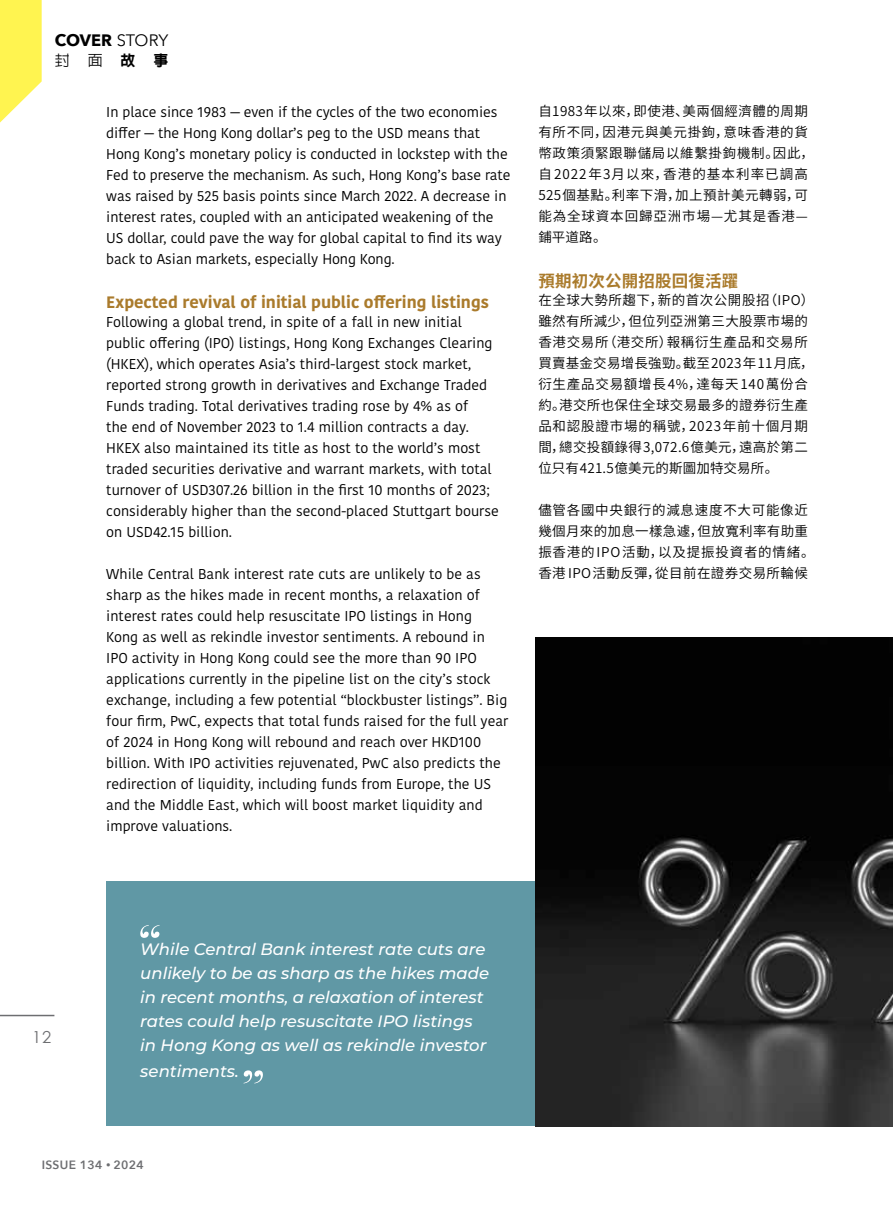
<style>
.page{position:relative;width:893px;height:1212px;background:#fff}
.page>*{position:absolute;margin:0;border:0;box-sizing:border-box;transform-origin:0 0}
.t1{font:italic 500 16.5px/24px "Montserrat";color:#fff}
.t2{font:700 16.5px "Kohinoor Bangla";color:#aa7b2c}
.t3{font:700 16.5px "Source Han Sans CN";letter-spacing:.01em;color:#aa7b2c}
.t4{font:700 16.5px "Avenir Next";letter-spacing:-.005em;color:#000}
.t5{font:16.5px "Century Gothic";color:#6d6e71}
.t6{font:500 15px "AR Hei B5";color:#000}
.t7{font:14.25px/21px "Kohinoor Bangla";color:#000}
.t8{font:13.5px/21px "Source Han Sans CN";letter-spacing:.05em;color:#000}
.t9{font:13.5px/21px "Source Han Sans CN";letter-spacing:.025em;color:#000}
.t10{font:600 12px "Avenir Next";letter-spacing:.03em;color:#6d6e71}
.s1{font-weight:400}
.s2{font-weight:800}
.s3{font-size:9px}
</style>
<div class="page">
<hr style="left:0;top:1015px;width:54px;height:1px;background:#6d6e71">
<svg style="left:0;top:0;width:42px;height:123px"></svg>
<div style="left:106px;top:881px;width:430px;height:245px;background:#6098a5"></div>
<svg style="left:140px;top:925px;width:20px;height:13px"></svg>
<svg style="left:243px;top:1070px;width:20px;height:13px"></svg>
<img style="left:536px;top:638px;width:357px;height:488px">
<p class="t4" style="left:55px;top:26px;width:115px">COVER <span class="s1">STORY</span></p>
<p class="t6" style="left:55px;top:53px;width:115px">封面<span class="s2">故事</span></p>
<p class="t7" style="left:106px;top:101px;width:406px">In place since 1983 — even if the cycles of the two economies differ — the Hong Kong dollar’s peg to the USD means that Hong Kong’s monetary policy is conducted in lockstep with the Fed to preserve the mechanism. As such, Hong Kong’s base rate was raised by 525 basis points since March 2022. A decrease in interest rates, coupled with an anticipated weakening of the US dollar, could pave the way for global capital to find its way back to Asian markets, especially Hong Kong.</p>
<p class="t2" style="left:106px;top:288px;width:384px">Expected revival of initial public offering listings</p>
<p class="t7" style="left:106px;top:311px;width:394px">Following a global trend, in spite of a fall in new initial public offering (IPO) listings, Hong Kong Exchanges Clearing (HKEX), which operates Asia’s third-largest stock market, reported strong growth in derivatives and Exchange Traded Funds trading. Total derivatives trading rose by 4% as of<br>the end of November 2023 to 1.4 million contracts a day.<br>HKEX also maintained its title as host to the world’s most traded securities derivative and warrant markets, with total turnover of USD307.26 billion in the first 10 months of 2023; considerably higher than the second-placed Stuttgart bourse on USD42.15 billion.</p>
<p class="t7" style="left:106px;top:563px;width:403px">While Central Bank interest rate cuts are unlikely to be as sharp as the hikes made in recent months, a relaxation of interest rates could help resuscitate IPO listings in Hong<br>Kong as well as rekindle investor sentiments. A rebound in IPO activity in Hong Kong could see the more than 90 IPO applications currently in the pipeline list on the city’s stock exchange, including a few potential “blockbuster listings”. Big four firm, PwC, expects that total funds raised for the full year of 2024 in Hong Kong will rebound and reach over HKD100 billion. With IPO activities rejuvenated, PwC also predicts the redirection of liquidity, including funds from Europe, the US and the Middle East, which will boost market liquidity and improve valuations.</p>
<p class="t8" style="left:538px;top:101px;width:277px">自1983年以來，即使港、美兩個經濟體的周期有所不同，因港元與美元掛鉤，意味香港的貨幣政策須緊跟聯儲局以維繫掛鉤機制。因此，自2022年3月以來，香港的基本利率已調高<br>525個基點。利率下滑，加上預計美元轉弱，可能為全球資本回歸亞洲市場—尤其是香港—鋪平道路。</p>
<p class="t3" style="left:538px;top:271px;width:201px">預期初次公開招股回復活躍</p>
<p class="t9" style="left:538px;top:290px;width:277px">在全球大勢所趨下，新的首次公開股招（IPO）雖然有所減少，但位列亞洲第三大股票市場的香港交易所（港交所）報稱衍生產品和交易所買賣基金交易增長強勁。截至2023年11月底，衍生產品交易額增長4%，達每天140萬份合約。港交所也保住全球交易最多的證券衍生產品和認股證市場的稱號，2023年前十個月期間，總交投額錄得3,072.6億美元，遠高於第二位只有421.5億美元的斯圖加特交易所。</p>
<p class="t8" style="left:538px;top:500px;width:278px">儘管各國中央銀行的減息速度不大可能像近幾個月來的加息一樣急遽，但放寬利率有助重振香港的IPO活動，以及提振投資者的情緒。香港 IPO活動反彈，從目前在證券交易所輪候</p>
<p class="t5" style="left:32px;top:1027px;width:21px">12</p>
<p class="t1" style="left:140px;top:936px;width:350px">While Central Bank interest rate cuts are unlikely to be as sharp as the hikes made in recent months, a relaxation of interest rates could help resuscitate IPO listings in Hong Kong as well as rekindle investor</p>
<p class="t1" style="left:140px;top:1059px;width:100px">sentiments.</p>
<p class="t10" style="left:42px;top:1154px;width:104px">ISSUE 134 <span class="s3">•</span> 2024</p>
</div>
